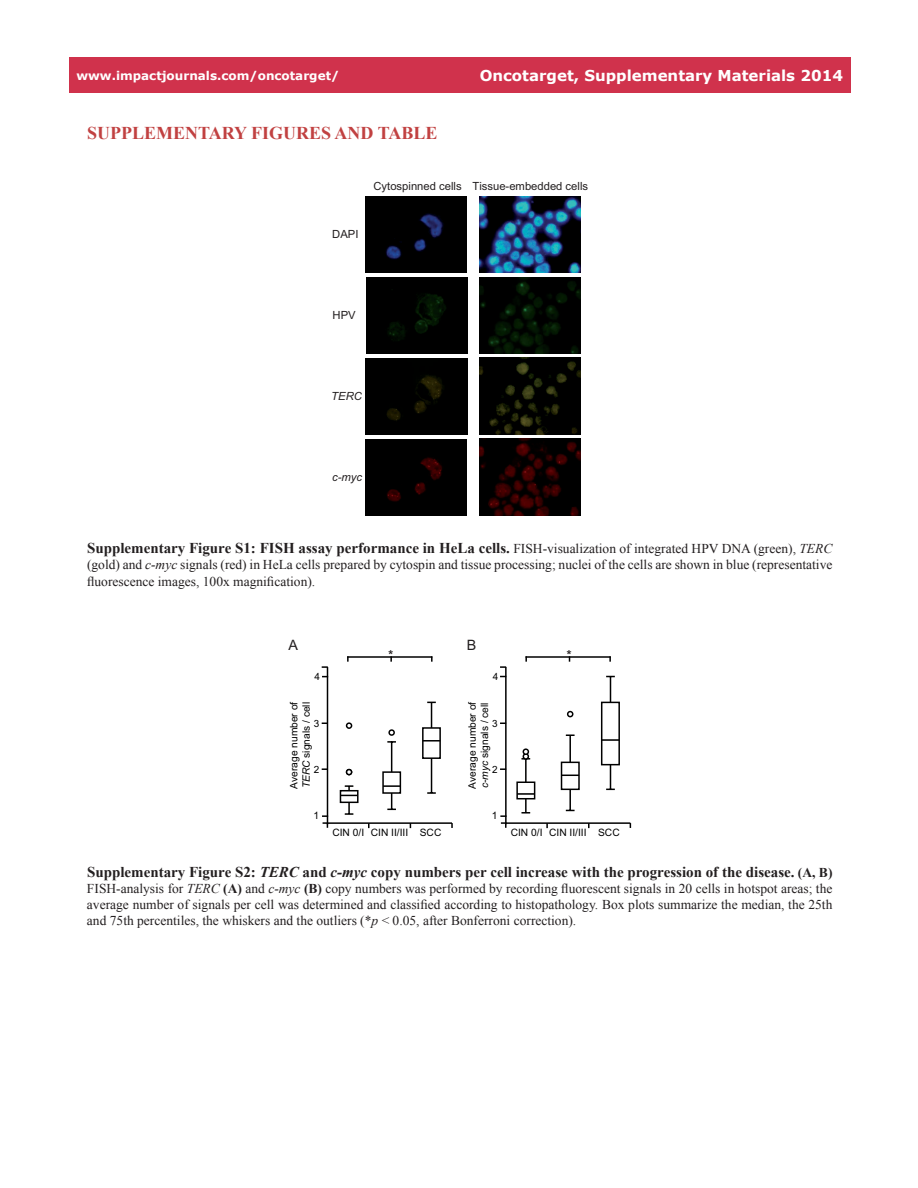
<style>
.page{position:relative;width:918px;height:1188px;background:#fff}
.page>*{position:absolute;margin:0;border:0;box-sizing:border-box;transform-origin:0 0}
.t1{font:700 18px "Times New Roman";color:#c14141}
.t2{font:700 15px "Times New Roman";color:#231f20}
.t3{font:700 15px "Verdana";color:#fff}
.t4{font:14.25px "Arial";color:#231f20}
.t5{font:13.5px/16.2px "Times New Roman";color:#231f20}
.t6{font:700 12.3px "Arial";color:#231f20}
.t7{font:700 12px "Verdana";color:#fff}
.t8{font:11.25px "Arial";color:#231f20}
.t9{font:italic 11.25px "Arial";color:#231f20}
.t10{font:10.2px/12.3px "Arial";color:#000}
.t11{font:9.9px "Arial";color:#000}
.s1{font-weight:400;font-size:13.5px}
.s2{font-weight:400;font-style:italic;font-size:13.5px}
.s3{font-style:italic}
.s4{font-size:13.5px}
.s5{font-weight:700}
</style>
<div class="page">
<div style="left:69px;top:57px;width:781px;height:36px;background:#d0324c"></div>
<img style="left:366px;top:278px;width:102px;height:76px">
<img style="left:366px;top:196px;width:101px;height:77px">
<img style="left:366px;top:358px;width:101px;height:77px">
<img style="left:365px;top:440px;width:101px;height:76px">
<img style="left:480px;top:278px;width:101px;height:76px">
<img style="left:480px;top:358px;width:101px;height:76px">
<img style="left:480px;top:439px;width:101px;height:76px">
<img style="left:480px;top:196px;width:101px;height:76px">
<hr style="left:327px;top:667px;width:1px;height:157px;background:#000">
<hr style="left:327px;top:822px;width:125px;height:2px;background:#000">
<svg style="left:322px;top:815px;width:6px;height:12px"></svg>
<hr style="left:347px;top:656px;width:85px;height:2px;background:#000">
<hr style="left:505px;top:667px;width:2px;height:157px;background:#000">
<hr style="left:506px;top:822px;width:124px;height:2px;background:#000">
<svg style="left:500px;top:815px;width:7px;height:12px"></svg>
<hr style="left:526px;top:656px;width:85px;height:2px;background:#000">
<hr style="left:525px;top:759px;width:2px;height:54px;background:#000">
<svg style="left:521px;top:812px;width:9px;height:2px"></svg>
<div style="left:516px;top:782px;width:19px;height:17px;background:#fff;border:2px solid #000"></div>
<svg style="left:517px;top:793px;width:18px;height:2px"></svg>
<svg style="left:566px;top:734px;width:9px;height:2px"></svg>
<hr style="left:569px;top:735px;width:2px;height:75px;background:#000">
<div style="left:561px;top:762px;width:19px;height:28px;background:#fff;border:2px solid #000"></div>
<svg style="left:562px;top:775px;width:17px;height:1px"></svg>
<hr style="left:610px;top:677px;width:1px;height:112px;background:#000">
<div style="left:601px;top:702px;width:19px;height:63px;background:#fff;border:2px solid #000"></div>
<svg style="left:602px;top:739px;width:17px;height:2px"></svg>
<svg style="left:521px;top:749px;width:9px;height:11px"></svg>
<div style="left:523px;top:748px;width:6px;height:7px;border:2px solid #000;border-radius:50%"></div>
<svg style="left:567px;top:711px;width:6px;height:6px"></svg>
<svg style="left:345px;top:785px;width:8px;height:2px"></svg>
<hr style="left:348px;top:786px;width:2px;height:28px;background:#000">
<svg style="left:345px;top:813px;width:8px;height:2px"></svg>
<svg style="left:340px;top:790px;width:19px;height:13px"></svg>
<svg style="left:340px;top:795px;width:18px;height:1px"></svg>
<svg style="left:387px;top:741px;width:9px;height:2px"></svg>
<hr style="left:391px;top:742px;width:1px;height:67px;background:#000">
<div style="left:382px;top:771px;width:19px;height:23px;background:#fff;border:2px solid #000"></div>
<svg style="left:383px;top:785px;width:17px;height:2px"></svg>
<hr style="left:431px;top:702px;width:1px;height:91px;background:#000">
<svg style="left:427px;top:792px;width:9px;height:2px"></svg>
<div style="left:422px;top:727px;width:19px;height:32px;background:#fff;border:2px solid #000"></div>
<svg style="left:423px;top:740px;width:17px;height:2px"></svg>
<svg style="left:346px;top:769px;width:6px;height:6px"></svg>
<div style="left:388px;top:729px;width:7px;height:7px;border:2px solid #000;border-radius:50%"></div>
<div style="left:346px;top:722px;width:6px;height:7px;border:2px solid #000;border-radius:50%"></div>
<p class="t7" style="left:76px;top:67px;width:264px">www.impactjournals.com/oncotarget/</p>
<p class="t3" style="left:480px;top:65px;width:365px">Oncotarget, Supplementary Materials 2014</p>
<h1 class="t1" style="left:87px;top:121px;width:352px">SUPPLEMENTARY FIGURES AND TABLE</h1>
<p class="t8" style="left:332px;top:226px;width:28px">DAPI</p>
<p class="t8" style="left:373px;top:179px;width:216px">Cytospinned cells Tissue-embedded cells</p>
<p class="t8" style="left:333px;top:307px;width:25px">HPV</p>
<p class="t9" style="left:331px;top:389px;width:32px">TERC</p>
<p class="t9" style="left:332px;top:470px;width:31px">c-myc</p>
<p class="t2" style="left:87px;top:538px;width:747px">Supplementary Figure S1: FISH assay performance in HeLa cells. <span class="s1">FISH-visualization of integrated HPV DNA (green),</span> <span class="s2">TERC</span></p>
<p class="t5" style="left:87px;top:557px;width:747px">(gold) and <span class="s3">c-myc</span> signals (red) in HeLa cells prepared by cytospin and tissue processing; nuclei of the cells are shown in blue (representative fluorescence images, 100x magnification).</p>
<p class="t4" style="left:288px;top:635px;width:11px">A</p>
<p class="t6" style="left:389px;top:647px;width:6px">*</p>
<p class="t4" style="left:467px;top:635px;width:11px">B</p>
<p class="t6" style="left:567px;top:647px;width:6px">*</p>
<p class="t11" style="left:314px;top:670px;width:7px">4</p>
<p class="t11" style="left:493px;top:670px;width:7px">4</p>
<p class="t10" style="left:288px;top:789px;width:89px;rotate:-90deg">Average number of<br><span class="s3">TERC</span> signals / cell</p>
<p class="t11" style="left:314px;top:717px;width:7px">3</p>
<p class="t11" style="left:314px;top:763px;width:7px">2</p>
<p class="t10" style="left:466px;top:789px;width:89px;rotate:-90deg">Average number of <span class="s3">c-myc</span> signals / cell</p>
<p class="t11" style="left:492px;top:717px;width:7px">3</p>
<p class="t11" style="left:492px;top:763px;width:7px">2</p>
<p class="t10" style="left:313px;top:809px;width:7px">1</p>
<p class="t10" style="left:492px;top:809px;width:7px">1</p>
<p class="t10" style="left:332px;top:826px;width:110px">CIN 0/I CIN II/III SCC</p>
<p class="t10" style="left:511px;top:826px;width:110px">CIN 0/I CIN II/III SCC</p>
<p class="t2" style="left:87px;top:861px;width:747px">Supplementary Figure S2: <span class="s3">TERC</span> and <span class="s3">c-myc</span> copy numbers per cell increase with the progression of the disease. <span class="s4">(A, B)</span></p>
<p class="t5" style="left:87px;top:880px;width:747px;text-align:justify">FISH-analysis for <span class="s3">TERC</span> <span class="s5">(A)</span> and <span class="s3">c-myc</span> <span class="s5">(B)</span> copy numbers was performed by recording fluorescent signals in 20 cells in hotspot areas; the average number of signals per cell was determined and classified according to histopathology. Box plots summarize the median, the 25th and 75th percentiles, the whiskers and the outliers (*<span class="s3">p</span> &lt; 0.05, after Bonferroni correction).</p>
</div>
